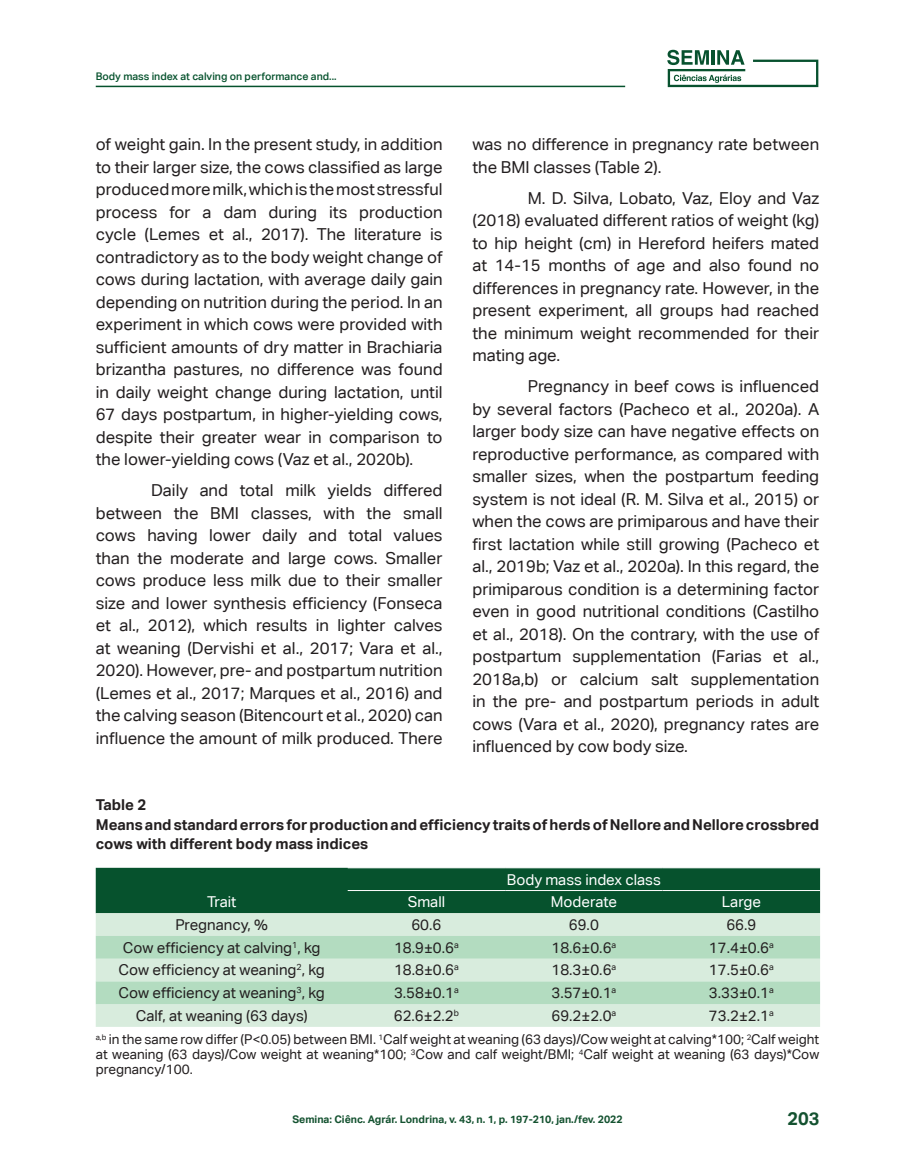
<style>
.page{position:relative;width:915px;height:1170px;background:#fff}
.page>*{position:absolute;margin:0;border:0;box-sizing:border-box;transform-origin:0 0}
.t1{font:700 18px "Aktiv Grotesk Corp";color:#145230}
.corpo_do_texto{font:16.5px/22.5px "Aktiv Grotesk Corp";color:#231f20;text-align:justify}
.texto_tabela{font:15px "Aktiv Grotesk Corp";color:#231f20}
.título_Tabela{font:700 15px/19.5px "Aktiv Grotesk Corp";color:#231f20}
.texto_tabela-2{font:15px "Aktiv Grotesk Corp";color:#fff}
.legenda_de_tabela{font:13.5px/15px "Aktiv Grotesk Corp";color:#231f20;text-align:justify}
.t2{font:700 10.5px "Aktiv Grotesk Corp";color:#145230}
.t3{font:500 10.5px "Aktiv Grotesk Corp";color:#06522d}
</style>
<div class="page">
<svg style="left:667px;top:50px;width:151px;height:37px"></svg>
<div style="left:753px;top:64px;width:60px;height:19px;background:#fff"></div>
<hr style="left:96px;top:86px;width:529px;height:1px;background:#06522d">
<div style="left:96px;top:867px;width:723px;height:46px;background:#06522d"></div>
<div style="left:96px;top:913px;width:723px;height:113px;background:#d8ecdd"></div>
<svg style="left:96px;top:935px;width:723px;height:69px;background:#bfe1ca"></svg>
<hr style="left:347px;top:867px;width:158px;height:1px;background:#fff">
<hr style="left:505px;top:867px;width:157px;height:1px;background:#fff">
<hr style="left:662px;top:867px;width:157px;height:1px;background:#fff">
<hr style="left:347px;top:890px;width:158px;height:1px;background:#fff">
<hr style="left:505px;top:890px;width:157px;height:1px;background:#fff">
<hr style="left:662px;top:890px;width:157px;height:1px;background:#fff">
<p class="t3" style="left:96px;top:69px;width:242px">Body mass index at calving on performance and...</p>
<p class="corpo_do_texto" style="left:96px;top:133px;width:348px">of weight gain. In the present study, in addition to their larger size, the cows classified as large produced more milk, which is the most stressful process for a dam during its production cycle (Lemes et al., 2017). The literature is contradictory as to the body weight change of cows during lactation, with average daily gain depending on nutrition during the period. In an experiment in which cows were provided with sufficient amounts of dry matter in Brachiaria brizantha pastures, no difference was found in daily weight change during lactation, until 67 days postpartum, in higher-yielding cows, despite their greater wear in comparison to the lower-yielding cows (Vaz et al., 2020b).</p>
<p class="corpo_do_texto" style="left:96px;top:479px;width:348px;text-indent:55px">Daily and total milk yields differed between the BMI classes, with the small cows having lower daily and total values than the moderate and large cows. Smaller cows produce less milk due to their smaller size and lower synthesis efficiency (Fonseca et al., 2012), which results in lighter calves at weaning (Dervishi et al., 2017; Vara et al., 2020). However, pre- and postpartum nutrition (Lemes et al., 2017; Marques et al., 2016) and the calving season (Bitencourt et al., 2020) can influence the amount of milk produced. There</p>
<p class="corpo_do_texto" style="left:472px;top:133px;width:348px">was no difference in pregnancy rate between the BMI classes (Table 2).</p>
<p class="corpo_do_texto" style="left:472px;top:186px;width:348px;text-indent:55px">M. D. Silva, Lobato, Vaz, Eloy and Vaz (2018) evaluated different ratios of weight (kg) to hip height (cm) in Hereford heifers mated at 14-15 months of age and also found no differences in pregnancy rate. However, in the present experiment, all groups had reached the minimum weight recommended for their mating age.</p>
<p class="corpo_do_texto" style="left:472px;top:375px;width:348px;text-indent:55px">Pregnancy in beef cows is influenced by several factors (Pacheco et al., 2020a). A larger body size can have negative effects on reproductive performance, as compared with smaller sizes, when the postpartum feeding system is not ideal (R. M. Silva et al., 2015) or when the cows are primiparous and have their first lactation while still growing (Pacheco et al., 2019b; Vaz et al., 2020a). In this regard, the primiparous condition is a determining factor even in good nutritional conditions (Castilho et al., 2018). On the contrary, with the use of postpartum supplementation (Farias et al., 2018a,b) or calcium salt supplementation in the pre- and postpartum periods in adult cows (Vara et al., 2020), pregnancy rates are influenced by cow body size.</p>
<p class="título_Tabela" style="left:96px;top:795px;width:52px">Table 2</p>
<p class="título_Tabela" style="left:96px;top:814px;width:724px">Means and standard errors for production and efficiency traits of herds of Nellore and Nellore crossbred cows with different body mass indices</p>
<p class="texto_tabela-2" style="left:506px;top:870px;width:155px">Body mass index class</p>
<p class="texto_tabela-2" style="left:207px;top:893px;width:31px">Trait</p>
<p class="texto_tabela-2" style="left:407px;top:893px;width:39px">Small</p>
<p class="texto_tabela-2" style="left:550px;top:893px;width:68px">Moderate</p>
<p class="texto_tabela-2" style="left:721px;top:893px;width:41px">Large</p>
<p class="texto_tabela" style="left:175px;top:915px;width:94px">Pregnancy, %</p>
<p class="texto_tabela" style="left:411px;top:915px;width:31px">60.6</p>
<p class="texto_tabela" style="left:568px;top:915px;width:31px">69.0</p>
<p class="texto_tabela" style="left:726px;top:915px;width:31px">66.9</p>
<p class="texto_tabela" style="left:123px;top:938px;width:199px">Cow efficiency at calving<sup>1</sup>, kg</p>
<p class="texto_tabela" style="left:394px;top:938px;width:66px">18.9±0.6<sup>a</sup></p>
<p class="texto_tabela" style="left:551px;top:938px;width:66px">18.6±0.6<sup>a</sup></p>
<p class="texto_tabela" style="left:708px;top:938px;width:66px">17.4±0.6<sup>a</sup></p>
<p class="texto_tabela" style="left:119px;top:961px;width:208px">Cow efficiency at weaning<sup>2</sup>, kg</p>
<p class="texto_tabela" style="left:394px;top:961px;width:66px">18.8±0.6<sup>a</sup></p>
<p class="texto_tabela" style="left:551px;top:961px;width:66px">18.3±0.6<sup>a</sup></p>
<p class="texto_tabela" style="left:708px;top:961px;width:66px">17.5±0.6<sup>a</sup></p>
<p class="texto_tabela" style="left:119px;top:983px;width:208px">Cow efficiency at weaning<sup>3</sup>, kg</p>
<p class="texto_tabela" style="left:394px;top:983px;width:66px">3.58±0.1<sup>a</sup></p>
<p class="texto_tabela" style="left:551px;top:983px;width:66px">3.57±0.1<sup>a</sup></p>
<p class="texto_tabela" style="left:708px;top:983px;width:66px">3.33±0.1<sup>a</sup></p>
<p class="texto_tabela" style="left:136px;top:1006px;width:173px">Calf, at weaning (63 days)</p>
<p class="texto_tabela" style="left:393px;top:1006px;width:67px">62.6±2.2<sup>b</sup></p>
<p class="texto_tabela" style="left:551px;top:1006px;width:66px">69.2±2.0<sup>a</sup></p>
<p class="texto_tabela" style="left:708px;top:1006px;width:66px">73.2±2.1<sup>a</sup></p>
<p class="legenda_de_tabela" style="left:96px;top:1031px;width:724px"><sup>a,b</sup> in the same row differ (P&lt;0.05) between BMI. <sup>1</sup>Calf weight at weaning (63 days)/Cow weight at calving*100; <sup>2</sup>Calf weight at weaning (63 days)/Cow weight at weaning*100; <sup>3</sup>Cow and calf weight/BMI; <sup>4</sup>Calf weight at weaning (63 days)*Cow pregnancy/100.</p>
<p class="t2" style="left:292px;top:1112px;width:331px">Semina: Ciênc. Agrár. Londrina, v. 43, n. 1, p. 197-210, jan./fev. 2022</p>
<p class="t1" style="left:787px;top:1107px;width:33px">203</p>
</div>
